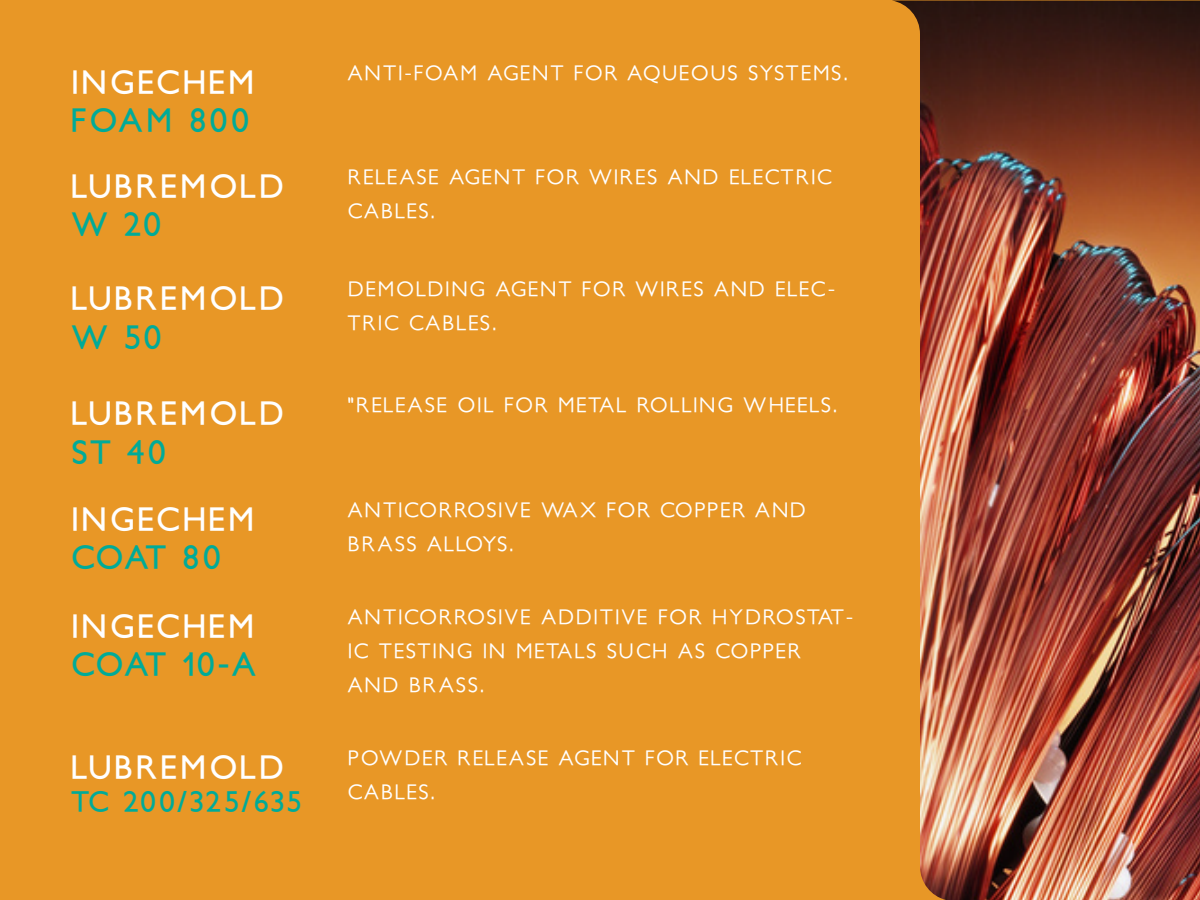
<style>
.page{position:relative;width:1200px;height:900px;background:#e89726}
.page>*{position:absolute;margin:0;border:0;box-sizing:border-box;transform-origin:0 0}
.t1{font:700 32px "Petita";letter-spacing:.065em;color:#fff}
.t2{font:700 32px "Petita";letter-spacing:.065em;color:#00ab98}
.t3{font:700 28px "Petita";letter-spacing:.05em;color:#00ab98}
.t4{font:500 21px/34px "Petita";letter-spacing:.07em;color:#fff}
</style>
<div class="page">
<img style="left:894px;top:1px;width:306px;height:899px">
<h1 class="t1" style="left:72px;top:62px;width:185px">INGECHEM</h1>
<h1 class="t2" style="left:72px;top:101px;width:179px">FOAM 800</h1>
<h1 class="t1" style="left:72px;top:167px;width:215px">LUBREMOLD</h1>
<h1 class="t2" style="left:72px;top:205px;width:91px">W 20</h1>
<h1 class="t1" style="left:72px;top:279px;width:215px">LUBREMOLD</h1>
<h1 class="t2" style="left:72px;top:317px;width:91px">W 50</h1>
<h1 class="t1" style="left:72px;top:394px;width:215px">LUBREMOLD</h1>
<h1 class="t2" style="left:72px;top:432px;width:96px">ST 40</h1>
<h1 class="t1" style="left:72px;top:499px;width:185px">INGECHEM</h1>
<h1 class="t2" style="left:72px;top:538px;width:151px">COAT 80</h1>
<h1 class="t1" style="left:72px;top:606px;width:185px">INGECHEM</h1>
<h1 class="t2" style="left:72px;top:645px;width:186px">COAT 10-A</h1>
<h1 class="t1" style="left:72px;top:748px;width:215px">LUBREMOLD</h1>
<h2 class="t3" style="left:72px;top:785px;width:232px">TC 200/325/635</h2>
<p class="t4" style="left:348px;top:56px;width:501px">ANTI-FOAM AGENT FOR AQUEOUS SYSTEMS.</p>
<p class="t4" style="left:348px;top:161px;width:486px">RELEASE AGENT FOR WIRES AND ELECTRIC<br>CABLES.</p>
<p class="t4" style="left:348px;top:273px;width:489px">DEMOLDING AGENT FOR WIRES AND ELEC-<br>TRIC CABLES.</p>
<p class="t4" style="left:348px;top:388px;width:491px">"RELEASE OIL FOR METAL ROLLING WHEELS.</p>
<p class="t4" style="left:348px;top:493px;width:460px">ANTICORROSIVE WAX FOR COPPER AND<br>BRASS ALLOYS.</p>
<p class="t4" style="left:348px;top:600px;width:507px">ANTICORROSIVE ADDITIVE FOR HYDROSTAT-<br>IC TESTING IN METALS SUCH AS COPPER<br>AND BRASS.</p>
<p class="t4" style="left:348px;top:741px;width:455px">POWDER RELEASE AGENT FOR ELECTRIC<br>CABLES.</p>
</div>
